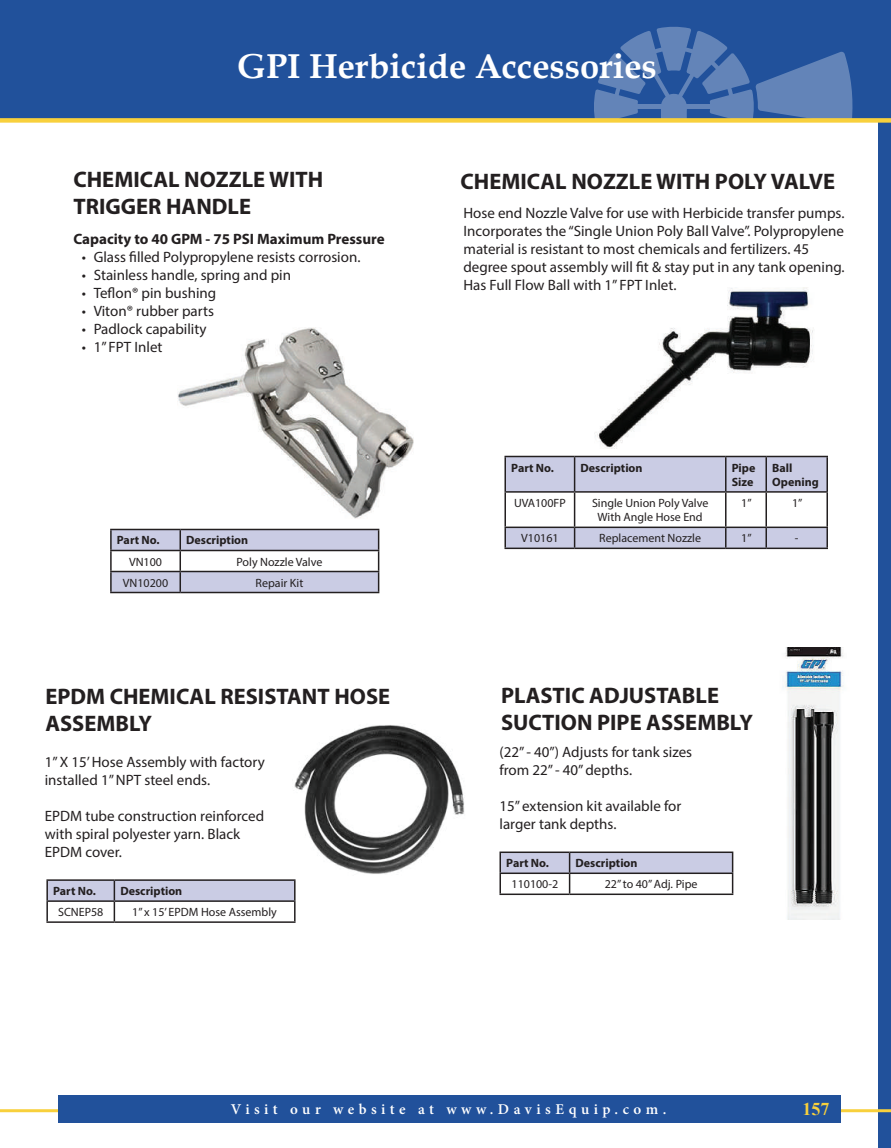
<style>
.page{position:relative;width:891px;height:1148px;background:#fff}
.page>*{position:absolute;margin:0;border:0;box-sizing:border-box;transform-origin:0 0}
.t1{font:700 34.5px "Book Antiqua";color:#fff}
.t2{font:700 22.5px/27px "Myriad Pro";color:#231f20}
.t3{font:700 18px "Times New Roman";color:#f8d03c}
.t4{font:15px/18px "Myriad Pro";color:#231f20}
.t5{font:600 15px "Minion Pro";letter-spacing:.295em;color:#fff}
.t6{font:700 15px "Myriad Pro";color:#231f20}
.t7{font:12px/14.4px "Myriad Pro";color:#231f20;text-align:center}
.t8{font:700 12px/14.4px "Myriad Pro";color:#231f20}
</style>
<div class="page">
<div style="left:0;top:0;width:891px;height:121px;background:#21519b"></div>
<svg style="left:594px;top:26px;width:259px;height:92px"></svg>
<div style="left:878px;top:122px;width:13px;height:1026px;background:#21519b"></div>
<hr style="left:0;top:1109px;width:891px;height:3px;background:#f8d03c">
<div style="left:58px;top:1095px;width:782px;height:27px;background:#21519b"></div>
<div style="left:0;top:118px;width:891px;height:5px;background:#f8d03c"></div>
<img style="left:178px;top:328px;width:236px;height:190px">
<img style="left:294px;top:725px;width:171px;height:149px">
<hr style="left:46px;top:879px;width:68px;height:1px;background:#231f20">
<hr style="left:46px;top:880px;width:2px;height:20px;background:#231f20">
<hr style="left:114px;top:879px;width:182px;height:1px;background:#231f20">
<hr style="left:294px;top:880px;width:2px;height:20px;background:#231f20">
<hr style="left:46px;top:900px;width:68px;height:1px;background:#231f20">
<hr style="left:46px;top:901px;width:2px;height:20px;background:#231f20">
<hr style="left:114px;top:900px;width:182px;height:1px;background:#231f20">
<svg style="left:47px;top:880px;width:248px;height:41px"></svg>
<hr style="left:294px;top:901px;width:2px;height:20px;background:#231f20">
<hr style="left:46px;top:921px;width:68px;height:1px;background:#231f20">
<hr style="left:114px;top:921px;width:182px;height:1px;background:#231f20">
<hr style="left:500px;top:851px;width:70px;height:2px;background:#231f20">
<hr style="left:570px;top:851px;width:163px;height:2px;background:#231f20">
<svg style="left:500px;top:852px;width:233px;height:41px"></svg>
<hr style="left:500px;top:893px;width:70px;height:2px;background:#231f20">
<hr style="left:570px;top:893px;width:163px;height:2px;background:#231f20">
<svg style="left:504px;top:456px;width:324px;height:91px"></svg>
<hr style="left:504px;top:547px;width:71px;height:2px;background:#231f20">
<hr style="left:575px;top:547px;width:151px;height:2px;background:#231f20">
<hr style="left:726px;top:547px;width:40px;height:2px;background:#231f20">
<hr style="left:766px;top:547px;width:62px;height:2px;background:#231f20">
<hr style="left:110px;top:529px;width:70px;height:1px;background:#231f20">
<hr style="left:110px;top:530px;width:2px;height:20px;background:#231f20">
<hr style="left:110px;top:550px;width:70px;height:1px;background:#231f20">
<hr style="left:110px;top:551px;width:2px;height:20px;background:#231f20">
<hr style="left:110px;top:571px;width:70px;height:1px;background:#231f20">
<hr style="left:110px;top:572px;width:2px;height:20px;background:#231f20">
<svg style="left:111px;top:529px;width:268px;height:63px"></svg>
<hr style="left:110px;top:592px;width:70px;height:1px;background:#231f20">
<hr style="left:180px;top:592px;width:199px;height:1px;background:#231f20">
<img style="left:785px;top:647px;width:58px;height:272px">
<img style="left:595px;top:287px;width:218px;height:161px">
<h1 class="t1" style="left:237px;top:43px;width:421px">GPI Herbicide Accessories</h1>
<h2 class="t2" style="left:73px;top:165px;width:251px">CHEMICAL NOZZLE WITH<br>TRIGGER HANDLE</h2>
<p class="t6" style="left:73px;top:229px;width:313px">Capacity to 40 GPM - 75 PSI Maximum Pressure</p>
<p class="t4" style="left:82px;top:248px;width:280px">• Glass filled Polypropylene resists corrosion.</p>
<p class="t4" style="left:82px;top:266px;width:211px">• Stainless handle, spring and pin</p>
<p class="t4" style="left:82px;top:284px;width:136px">• Teflon® pin bushing</p>
<p class="t4" style="left:82px;top:302px;width:134px">• Viton® rubber parts</p>
<p class="t4" style="left:82px;top:320px;width:126px">• Padlock capability</p>
<p class="t4" style="left:82px;top:338px;width:82px">• 1” FPT Inlet</p>
<p class="t8" style="left:117px;top:533px;width:44px">Part No.</p>
<p class="t8" style="left:186px;top:533px;width:63px">Description</p>
<p class="t7" style="left:129px;top:554px;width:35px">VN100</p>
<p class="t7" style="left:237px;top:554px;width:87px">Poly Nozzle Valve</p>
<p class="t7" style="left:123px;top:575px;width:47px">VN10200</p>
<p class="t7" style="left:256px;top:575px;width:49px">Repair Kit</p>
<h2 class="t2" style="left:45px;top:682px;width:346px">EPDM CHEMICAL RESISTANT HOSE<br>ASSEMBLY</h2>
<p class="t4" style="left:45px;top:753px;width:221px">1” X 15’ Hose Assembly with factory installed 1” NPT steel ends.</p>
<p class="t4" style="left:45px;top:807px;width:221px">EPDM tube construction reinforced with spiral polyester yarn. Black<br>EPDM cover.</p>
<p class="t8" style="left:53px;top:883px;width:44px">Part No.</p>
<p class="t8" style="left:120px;top:883px;width:63px">Description</p>
<p class="t7" style="left:58px;top:904px;width:47px">SCNEP58</p>
<p class="t7" style="left:132px;top:904px;width:146px">1” x 15’ EPDM Hose Assembly</p>
<h2 class="t2" style="left:461px;top:167px;width:376px">CHEMICAL NOZZLE WITH POLY VALVE</h2>
<p class="t4" style="left:464px;top:204px;width:383px">Hose end Nozzle Valve for use with Herbicide transfer pumps.<br>Incorporates the “Single Union Poly Ball Valve”. Polypropylene material is resistant to most chemicals and fertilizers. 45 degree spout assembly will fit &amp; stay put in any tank opening.<br>Has Full Flow Ball with 1” FPT Inlet.</p>
<p class="t8" style="left:511px;top:460px;width:44px">Part No.</p>
<p class="t8" style="left:581px;top:460px;width:63px">Description</p>
<p class="t8" style="left:732px;top:460px;width:25px">Pipe<br>Size</p>
<p class="t8" style="left:772px;top:460px;width:48px">Ball<br>Opening</p>
<p class="t7" style="left:514px;top:495px;width:53px">UVA100FP</p>
<p class="t7" style="left:592px;top:495px;width:118px">Single Union Poly Valve<br>With Angle Hose End</p>
<p class="t7" style="left:741px;top:495px;width:12px">1”</p>
<p class="t7" style="left:792px;top:495px;width:12px">1”</p>
<p class="t7" style="left:521px;top:531px;width:39px">V10161</p>
<p class="t7" style="left:599px;top:531px;width:103px">Replacement Nozzle</p>
<p class="t7" style="left:741px;top:531px;width:12px">1”</p>
<p class="t7" style="left:795px;top:531px;width:5px">-</p>
<h2 class="t2" style="left:501px;top:681px;width:253px">PLASTIC ADJUSTABLE<br>SUCTION PIPE ASSEMBLY</h2>
<p class="t4" style="left:500px;top:743px;width:194px">(22” - 40”) Adjusts for tank sizes from 22” - 40” depths.</p>
<p class="t4" style="left:500px;top:797px;width:183px">15” extension kit available for larger tank depths.</p>
<p class="t8" style="left:506px;top:855px;width:44px">Part No.</p>
<p class="t8" style="left:576px;top:855px;width:63px">Description</p>
<p class="t7" style="left:512px;top:876px;width:48px">110100-2</p>
<p class="t7" style="left:605px;top:876px;width:94px">22” to 40” Adj. Pipe</p>
<p class="t5" style="left:231px;top:1099px;width:437px">Visit our website at www.DavisEquip.com.</p>
<p class="t3" style="left:803px;top:1095px;width:28px">157</p>
</div>
